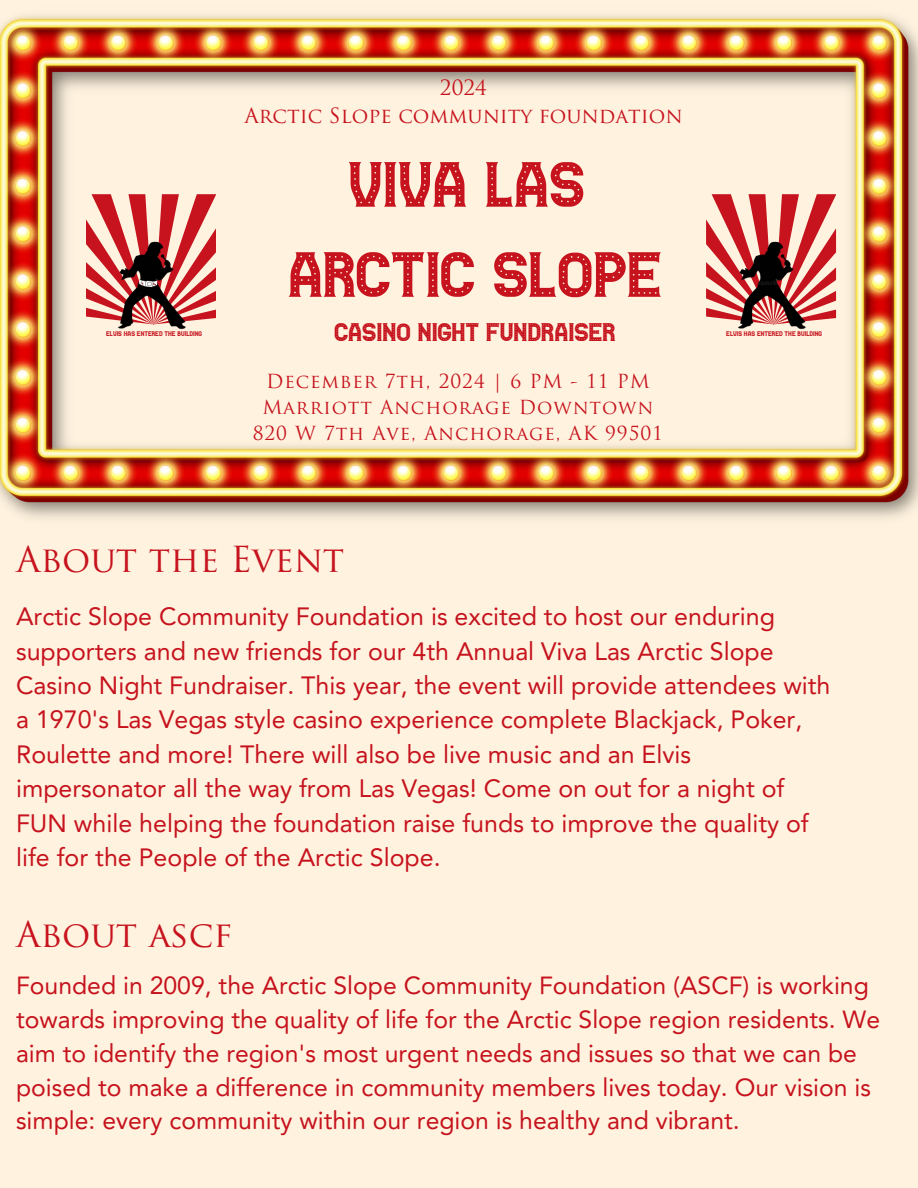
<style>
.page{position:relative;width:918px;height:1188px;background:#fff3e0}
.page>*{position:absolute;margin:0;border:0;box-sizing:border-box;transform-origin:0 0}
.t1{font:65.25px/90.2px "Casino";color:#c6131d;text-align:center}
.t2{font:34.95px "Trajan Pro";color:#c6131d}
.t3{font:25.95px "Casino";color:#c6131d}
.t4{font:25.05px/34.3px "Avenir";color:#c6131d}
.t5{font:24.75px/33.8px "Avenir";color:#c6131d}
.t6{font:20.55px/28.3px "Trajan Pro";color:#c6131d;text-align:center}
.t7{font:18.9px/26.1px "Trajan Pro";letter-spacing:.05em;color:#c6131d;text-align:center}
.t8{font:6.9px "Casino";color:#c6131d}
.s1{color:#fff}
</style>
<div class="page">
<img style="left:0;top:15px;width:918px;height:503px">
<svg style="left:706px;top:194px;width:130px;height:131px"></svg>
<img style="left:721px;top:224px;width:97px;height:116px">
<p class="t8" style="left:106px;top:331px;width:99px">ELVIS HAS ENTERED THE BUILDING<span class="s1">!</span></p>
<p class="t6" style="left:244px;top:75px;width:440px">2024<br>Arctic Slope community foundation</p>
<p class="t1" style="left:288px;top:145px;width:376px">VIVA LAS<br>ARCTIC SLOPE</p>
<p class="t3" style="left:334px;top:322px;width:283px">CASINO NIGHT FUNDRAISER</p>
<p class="t7" style="left:253px;top:370px;width:412px">December 7th, 2024 | 6 PM - 11 PM<br>Marriott Anchorage Downtown<br>820 W 7th Ave, Anchorage, AK 99501</p>
<p class="t2" style="left:16px;top:546px;width:330px">About the Event</p>
<p class="t8" style="left:726px;top:331px;width:99px">ELVIS HAS ENTERED THE BUILDING<span class="s1">!</span></p>
<h3 class="t4" style="left:16px;top:600px;width:816px">Arctic Slope Community Foundation is excited to host our enduring supporters and new friends for our 4th Annual Viva Las Arctic Slope Casino Night Fundraiser. This year, the event will provide attendees with a 1970's Las Vegas style casino experience complete Blackjack, Poker, Roulette and more! There will also be live music and an Elvis impersonator all the way from Las Vegas! Come on out for a night of FUN while helping the foundation raise funds to improve the quality of life for the People of the Arctic Slope.</h3>
<h4 class="t2" style="left:16px;top:920px;width:218px">About ascf</h4>
<p class="t5" style="left:16px;top:970px;width:866px">Founded in 2009, the Arctic Slope Community Foundation (ASCF) is working towards improving the quality of life for the Arctic Slope region residents. We aim to identify the region's most urgent needs and issues so that we can be poised to make a difference in community members lives today. Our vision is simple: every community within our region is healthy and vibrant.</p>
</div>
